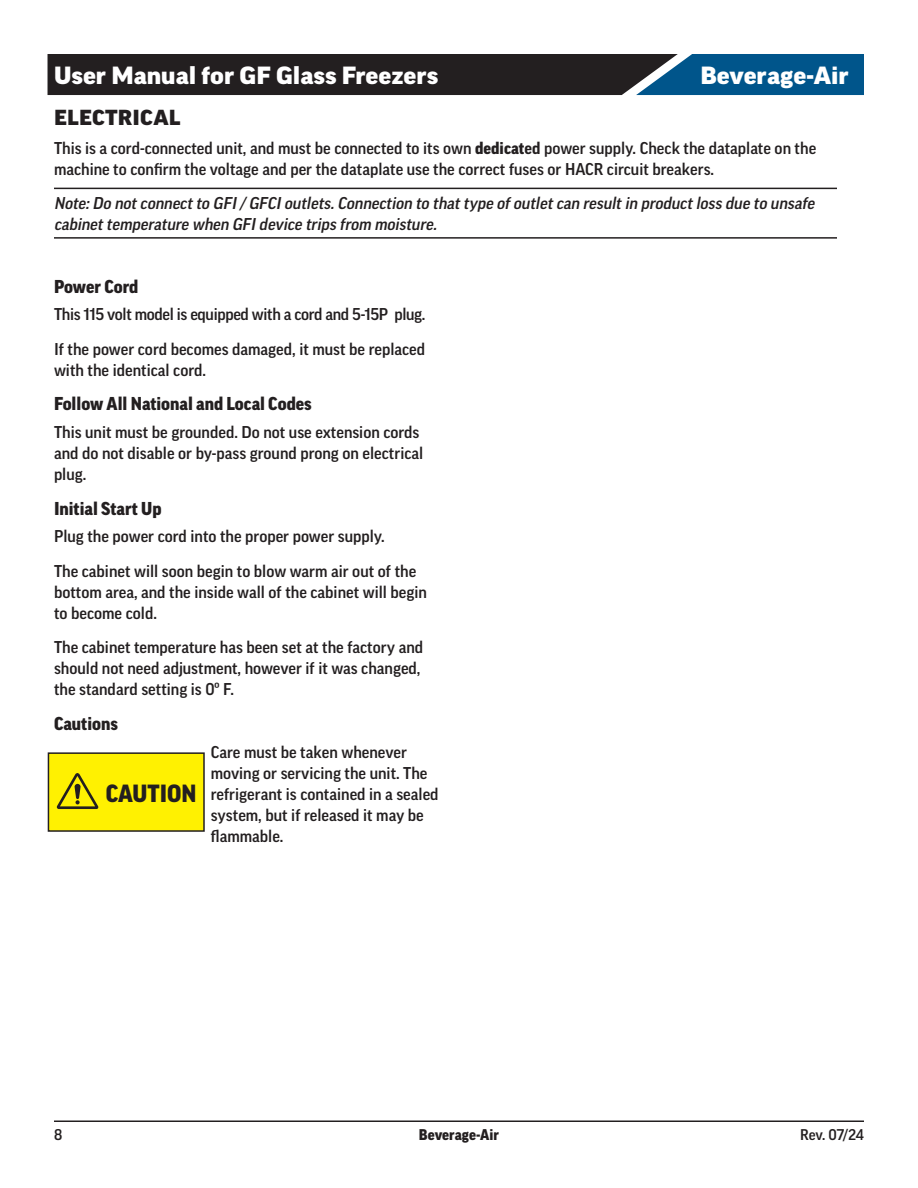
<style>
.page{position:relative;width:918px;height:1188px;background:#fff}
.page>*{position:absolute;margin:0;border:0;box-sizing:border-box;transform-origin:0 0}
.t1{font:900 expanded 24px "Good Pro";color:#fff}
.t2{font:900 24px "Good Pro";color:#231f20}
.Page_Header{font:900 expanded 21px "Good Pro";letter-spacing:.01em;color:#231f20}
.Section_Header_-_No_Span{font:900 18px "Good Pro";color:#231f20}
.Body_-_Text{font:500 16.5px/21px "Good Pro";color:#231f20}
.Body_-_Notes{font:italic 500 16.5px/21px "Good Pro";color:#231f20}
.Body_-_Text-2{font:500 16.5px "Good Pro";letter-spacing:-.02em;color:#231f20}
.t3{font:900 15px "Good Pro";color:#231f20}
.t4{font:500 15px "Good Pro";letter-spacing:-.015em;color:#231f20}
.s1{font-weight:900}
.s2{font-weight:700}
</style>
<div class="page">
<svg style="left:48px;top:54px;width:816px;height:41px;background:#1e2f3d"></svg>
<hr style="left:54px;top:1120px;width:810px;height:2px;background:#231f20">
<hr style="left:54px;top:188px;width:783px;height:1px;background:#231f20">
<hr style="left:54px;top:237px;width:783px;height:2px;background:#231f20">
<div style="left:48px;top:753px;width:156px;height:78px;background:#fff101"></div>
<div style="left:48px;top:752px;width:157px;height:80px;border:2px solid #231f20"></div>
<svg style="left:57px;top:773px;width:41px;height:36px"></svg>
<h1 class="t1" style="left:54px;top:62px;width:386px">User Manual for GF Glass Freezers</h1>
<h1 class="t1" style="left:700px;top:62px;width:150px">Beverage-Air</h1>
<p class="Page_Header" style="left:54px;top:106px;width:128px">ELECTRICAL</p>
<p class="Body_-_Text" style="left:54px;top:137px;width:764px">This is a cord-connected unit, and must be connected to its own <span class="s1">dedicat</span><span class="s2">ed</span> power supply. Check the dataplate on the machine to confirm the voltage and per the dataplate use the correct fuses or HACR circuit breakers.</p>
<p class="Body_-_Notes" style="left:54px;top:193px;width:765px">Note:Do notconnectto GFI/ GFCIoutlets.Connection to thattype ofoutletcan resultin productloss due to unsafe cabinettemperature when GFIdevice trips from moisture.</p>
<p class="Section_Header_-_No_Span" style="left:54px;top:276px;width:86px">Power Cord</p>
<p class="Body_-_Text-2" style="left:54px;top:305px;width:373px">This 115 volt model is equipped with a cord and 5-15P plug.</p>
<p class="Body_-_Text" style="left:54px;top:338px;width:373px">If the power cord becomes damaged, it must be replaced with the identical cord.</p>
<p class="Section_Header_-_No_Span" style="left:54px;top:394px;width:259px">Follow All National and Local Codes</p>
<p class="Body_-_Text" style="left:54px;top:422px;width:371px">This unit must be grounded. Do not use extension cords and do not disable or by-pass ground prong on electrical plug.</p>
<p class="Section_Header_-_No_Span" style="left:54px;top:498px;width:109px">Initial Start Up</p>
<p class="Body_-_Text" style="left:54px;top:526px;width:332px">Plug the power cord into the proper power supply.</p>
<p class="Body_-_Text" style="left:54px;top:560px;width:375px">The cabinet will soon begin to blow warm air out of the bottom area, and the inside wall of the cabinet will begin to become cold.</p>
<p class="Body_-_Text" style="left:54px;top:637px;width:371px">The cabinet temperature has been set at the factory and should not need adjustment, however if it was changed, the standard setting is 0º F.</p>
<p class="Section_Header_-_No_Span" style="left:54px;top:713px;width:65px">Cautions</p>
<p class="Body_-_Text" style="left:211px;top:741px;width:229px">Care must be taken whenever moving or servicing the unit. The refrigerant is contained in a sealed system, but if released it may be flammable.</p>
<p class="t2" style="left:106px;top:780px;width:92px">CAUTION</p>
<p class="t4" style="left:54px;top:1127px;width:10px">8</p>
<p class="t3" style="left:419px;top:1127px;width:82px">Beverage-Air</p>
<p class="t4" style="left:800px;top:1127px;width:65px">Rev. 07/24</p>
</div>
